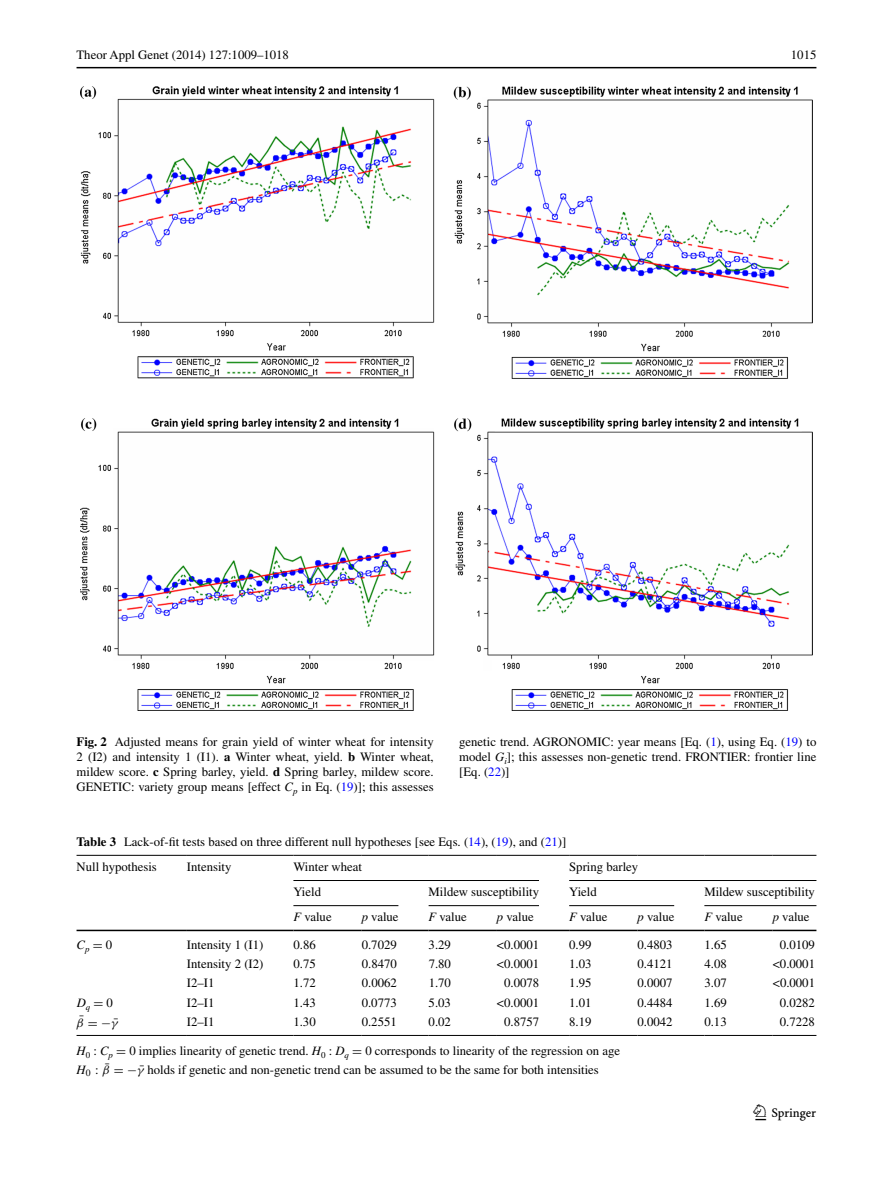
<style>
.page{position:relative;width:893px;height:1187px;background:#fff}
.page>*{position:absolute;margin:0;border:0;box-sizing:border-box;transform-origin:0 0}
.t1{font:22.5px "Springnew";color:#000}
.t2{font:12.75px/15px "Times";color:#000;text-align:justify}
.t3{font:italic 12.75px "Times";color:#000}
.t4{font:12.75px "MTSYN";color:#000}
.s1{font-weight:700}
.s2{font-style:italic}
.s3{color:#00f}
.s4{font-family:"MTSY";font-style:normal}
.s5{font-style:normal}
.s6{font-family:"MTMI"}
.s7{font-family:"MTSY"}
.s8{font-family:"MTSYN"}
</style>
<div class="page">
<hr style="left:77px;top:67px;width:739px;height:1px;background:#000">
<img style="left:81px;top:87px;width:731px;height:623px">
<hr style="left:77px;top:854px;width:110px;height:1px;background:#000">
<hr style="left:77px;top:929px;width:110px;height:2px;background:#000">
<hr style="left:187px;top:854px;width:106px;height:1px;background:#000">
<hr style="left:187px;top:929px;width:106px;height:2px;background:#000">
<hr style="left:293px;top:854px;width:69px;height:1px;background:#000">
<hr style="left:362px;top:854px;width:67px;height:1px;background:#000">
<hr style="left:429px;top:854px;width:68px;height:1px;background:#000">
<hr style="left:497px;top:854px;width:72px;height:1px;background:#000">
<hr style="left:569px;top:854px;width:68px;height:1px;background:#000">
<hr style="left:637px;top:854px;width:67px;height:1px;background:#000">
<hr style="left:704px;top:854px;width:69px;height:1px;background:#000">
<hr style="left:773px;top:854px;width:43px;height:1px;background:#000">
<hr style="left:293px;top:929px;width:69px;height:2px;background:#000">
<hr style="left:362px;top:929px;width:67px;height:2px;background:#000">
<hr style="left:429px;top:929px;width:68px;height:2px;background:#000">
<hr style="left:497px;top:929px;width:72px;height:2px;background:#000">
<hr style="left:569px;top:929px;width:68px;height:2px;background:#000">
<hr style="left:637px;top:929px;width:67px;height:2px;background:#000">
<hr style="left:704px;top:929px;width:69px;height:2px;background:#000">
<hr style="left:773px;top:929px;width:43px;height:2px;background:#000">
<hr style="left:77px;top:1034px;width:110px;height:1px;background:#000">
<hr style="left:187px;top:1034px;width:106px;height:1px;background:#000">
<hr style="left:293px;top:1034px;width:69px;height:1px;background:#000">
<hr style="left:362px;top:1034px;width:67px;height:1px;background:#000">
<hr style="left:429px;top:1034px;width:68px;height:1px;background:#000">
<hr style="left:497px;top:1034px;width:72px;height:1px;background:#000">
<hr style="left:569px;top:1034px;width:68px;height:1px;background:#000">
<hr style="left:637px;top:1034px;width:67px;height:1px;background:#000">
<hr style="left:704px;top:1034px;width:69px;height:1px;background:#000">
<hr style="left:773px;top:1034px;width:43px;height:1px;background:#000">
<hr style="left:293px;top:880px;width:246px;height:1px;background:#000">
<hr style="left:569px;top:880px;width:247px;height:1px;background:#000">
<hr style="left:293px;top:905px;width:105px;height:1px;background:#000">
<hr style="left:429px;top:905px;width:110px;height:1px;background:#000">
<hr style="left:569px;top:905px;width:105px;height:1px;background:#000">
<hr style="left:704px;top:905px;width:112px;height:1px;background:#000">
<p class="t2" style="left:77px;top:48px;width:214px">Theor Appl Genet (2014) 127:1009–1018</p>
<p class="t2" style="left:791px;top:48px;width:27px">1015</p>
<p class="t2" style="left:77px;top:734px;width:359px"><span class="s1">Fig. 2</span> Adjusted means for grain yield of winter wheat for intensity 2 (I2) and intensity 1 (I1). <span class="s1">a</span> Winter wheat, yield. <span class="s1">b</span> Winter wheat, mildew score. <span class="s1">c</span> Spring barley, yield. <span class="s1">d</span> Spring barley, mildew score.<br>GENE</p>
<p class="t2" style="left:111px;top:779px;width:325px">TIC: variety group means [effect <span class="s2">C</span><sub>p</sub> in Eq. (<span class="s3">19</span>)]; this assesses</p>
<p class="t2" style="left:459px;top:734px;width:359px">genetic trend. AGRONOMIC: year means [Eq. (<span class="s3">1</span>), using Eq. (<span class="s3">19</span>) to model <span class="s2">G</span><sub>i</sub>]; this assesses non-genetic trend. FRONTIER : frontier line [Eq. (<span class="s3">22</span>)]</p>
<p class="t2" style="left:77px;top:834px;width:491px"><span class="s1">Table 3</span> Lack-of-fit tests based on three different null hypotheses [see Eqs. (<span class="s3">14</span>), (<span class="s3">19</span>), and (<span class="s3">21</span>)]</p>
<p class="t2" style="left:77px;top:858px;width:82px">Null hypothesis</p>
<p class="t2" style="left:187px;top:858px;width:46px">Intensity</p>
<p class="t2" style="left:293px;top:858px;width:70px">Winter wheat</p>
<p class="t2" style="left:569px;top:858px;width:70px">Spring barley</p>
<p class="t2" style="left:293px;top:883px;width:29px">Yield</p>
<p class="t2" style="left:429px;top:883px;width:112px">Mildew susceptibility</p>
<p class="t2" style="left:569px;top:883px;width:29px">Yield</p>
<p class="t2" style="left:704px;top:883px;width:112px">Mildew susceptibility</p>
<p class="t2" style="left:293px;top:908px;width:40px"><span class="s2">F</span> value</p>
<p class="t2" style="left:362px;top:908px;width:38px"><span class="s2">p</span> value</p>
<p class="t2" style="left:429px;top:908px;width:40px"><span class="s2">F</span> value</p>
<p class="t2" style="left:497px;top:908px;width:38px"><span class="s2">p</span> value</p>
<p class="t2" style="left:569px;top:908px;width:40px"><span class="s2">F</span> value</p>
<p class="t2" style="left:637px;top:908px;width:38px"><span class="s2">p</span> value</p>
<p class="t2" style="left:704px;top:908px;width:40px"><span class="s2">F</span> value</p>
<p class="t2" style="left:773px;top:908px;width:38px"><span class="s2">p</span> value</p>
<p class="t3" style="left:77px;top:937px;width:37px">C<sub>p</sub><span class="s4">=</span><span class="s5">0</span></p>
<p class="t2" style="left:187px;top:937px;width:78px">Intensity 1 (I1)</p>
<p class="t2" style="left:293px;top:937px;width:24px">0.86</p>
<p class="t2" style="left:362px;top:937px;width:37px">0.7029</p>
<p class="t2" style="left:429px;top:937px;width:24px">3.29</p>
<p class="t2" style="left:497px;top:937px;width:44px">&lt;0.0001</p>
<p class="t2" style="left:569px;top:937px;width:24px">0.99</p>
<p class="t2" style="left:637px;top:937px;width:37px">0.4803</p>
<p class="t2" style="left:704px;top:937px;width:24px">1.65</p>
<p class="t2" style="left:780px;top:937px;width:37px">0.0109</p>
<p class="t2" style="left:187px;top:956px;width:78px">Intensity 2 (I2)</p>
<p class="t2" style="left:293px;top:956px;width:24px">0.75</p>
<p class="t2" style="left:362px;top:956px;width:37px">0.8470</p>
<p class="t2" style="left:429px;top:956px;width:24px">7.80</p>
<p class="t2" style="left:497px;top:956px;width:44px">&lt;0.0001</p>
<p class="t2" style="left:569px;top:956px;width:24px">1.03</p>
<p class="t2" style="left:638px;top:956px;width:37px">0.4121</p>
<p class="t2" style="left:704px;top:956px;width:24px">4.08</p>
<p class="t2" style="left:773px;top:956px;width:44px">&lt;0.0001</p>
<p class="t2" style="left:187px;top:975px;width:29px">I2–I1</p>
<p class="t2" style="left:293px;top:975px;width:24px">1.72</p>
<p class="t2" style="left:362px;top:975px;width:37px">0.0062</p>
<p class="t2" style="left:429px;top:975px;width:24px">1.70</p>
<p class="t2" style="left:504px;top:975px;width:37px">0.0078</p>
<p class="t2" style="left:569px;top:975px;width:24px">1.95</p>
<p class="t2" style="left:638px;top:975px;width:37px">0.0007</p>
<p class="t2" style="left:704px;top:975px;width:24px">3.07</p>
<p class="t2" style="left:773px;top:975px;width:44px">&lt;0.0001</p>
<p class="t3" style="left:77px;top:995px;width:38px">D<sub>q</sub><span class="s4">=</span><span class="s5">0</span></p>
<p class="t2" style="left:187px;top:994px;width:29px">I2–I1</p>
<p class="t2" style="left:293px;top:994px;width:24px">1.43</p>
<p class="t2" style="left:362px;top:994px;width:37px">0.0773</p>
<p class="t2" style="left:429px;top:994px;width:24px">5.03</p>
<p class="t2" style="left:497px;top:994px;width:44px">&lt;0.0001</p>
<p class="t2" style="left:569px;top:994px;width:24px">1.01</p>
<p class="t2" style="left:637px;top:994px;width:37px">0.4484</p>
<p class="t2" style="left:704px;top:994px;width:24px">1.69</p>
<p class="t2" style="left:780px;top:994px;width:37px">0.0282</p>
<p class="t4" style="left:76px;top:1017px;width:43px"><span class="s6">β</span>¯ =−¯<span class="s6">γ</span></p>
<p class="t2" style="left:187px;top:1013px;width:29px">I2–I1</p>
<p class="t2" style="left:293px;top:1013px;width:24px">1.30</p>
<p class="t2" style="left:362px;top:1013px;width:37px">0.2551</p>
<p class="t2" style="left:429px;top:1013px;width:24px">0.02</p>
<p class="t2" style="left:504px;top:1013px;width:37px">0.8757</p>
<p class="t2" style="left:569px;top:1013px;width:24px">8.19</p>
<p class="t2" style="left:637px;top:1013px;width:37px">0.0042</p>
<p class="t2" style="left:704px;top:1013px;width:24px">0.13</p>
<p class="t2" style="left:780px;top:1013px;width:37px">0.7228</p>
<p class="t2" style="left:77px;top:1040px;width:545px;line-height:19.2px"><span class="s2">H</span><sub>0</sub> : <span class="s2">C</span><sub>p</sub> <span class="s7">=</span> 0 implies linearity of genetic trend. <span class="s2">H</span><sub>0</sub> : <span class="s2">D</span><sub>q</sub> <span class="s7">=</span> 0 corresponds to linearity of the regression on age<br><span class="s2">H</span><sub>0</sub> <span class="s8">:</span> <span class="s6">β</span><sup>¯</sup> <span class="s8">= − ¯</span><span class="s6">γ</span> holds if genetic and non-genetic trend can be assumed to be the same for both intensities</p>
<h1 class="t1" style="left:755px;top:1104px;width:62px">1 3</h1>
</div>
